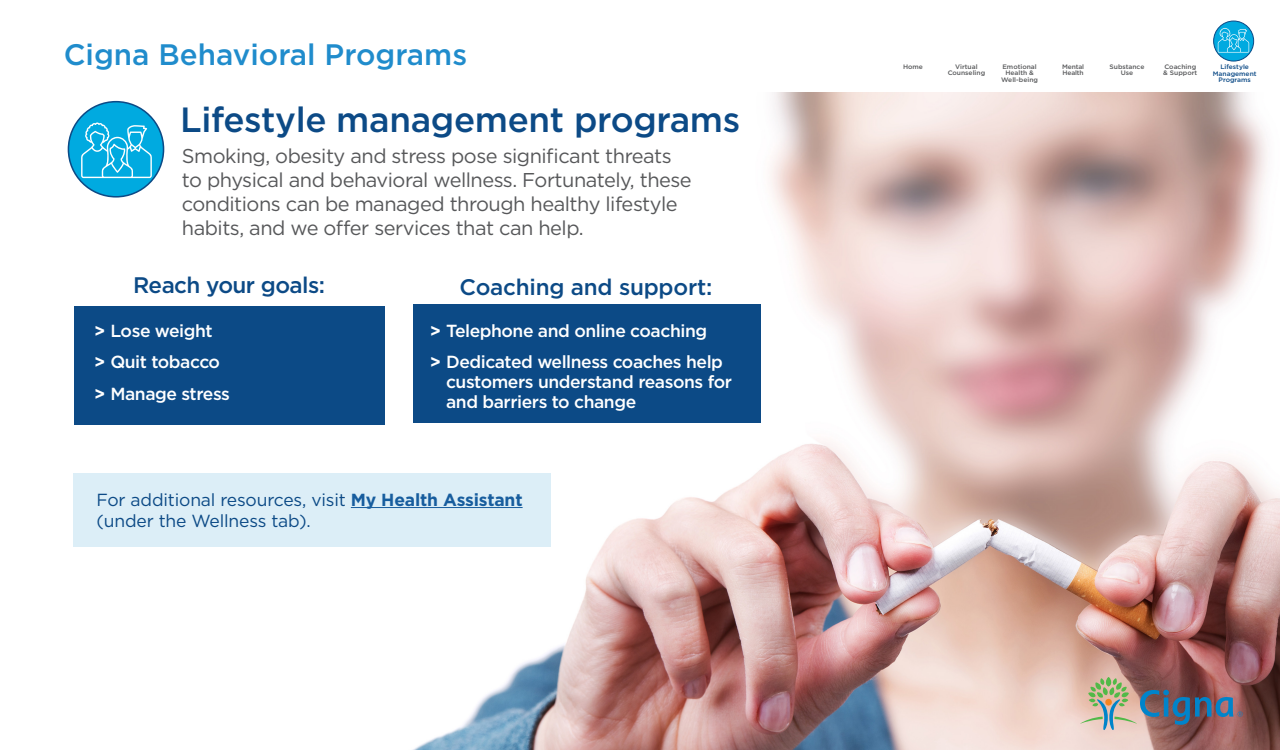
<style>
.page{position:relative;width:1280px;height:750px;background:#fff}
.page>*{position:absolute;margin:0;border:0;box-sizing:border-box;transform-origin:0 0}
.t1{font:500 35px "Gotham";letter-spacing:-.01em;color:#0c4a86}
.t2{font:500 29.62px "Gotham";color:#208ccc}
.t3{font:500 22.5px "Gotham";letter-spacing:-.01em;color:#0c4a86}
.t4{font:20px/24px "Gotham";letter-spacing:-.025em;color:#57585a}
.t5{font:500 17.5px/20px "Gotham";letter-spacing:-.025em;color:#fff}
.t6{font:17.5px/21px "Gotham";letter-spacing:-.01em;color:#0c4a86}
.t7{font:500 6.5px/6.5px "Gotham";color:#58595b;text-align:center;scale:1.04 1}
.t8{font:500 6.5px/6.5px "Gotham";color:#0c4a86;text-align:center;scale:1.04 1}
.t9{font:500 6.5px/6.5px "Gotham";letter-spacing:-.025em;color:#58595b;scale:1.04 1}
.s1{font-weight:700}
.s2{font-weight:700;color:#175d9e}
</style>
<div class="page">
<img style="left:152px;top:92px;width:1128px;height:658px">
<div style="left:74px;top:306px;width:310px;height:119px;background:#0c4a86"></div>
<div style="left:413px;top:305px;width:348px;height:118px;background:#0c4a86"></div>
<div style="left:68px;top:102px;width:96px;height:95px;background:#00aae0;border-radius:50%"></div>
<div style="left:68px;top:101px;width:96px;height:97px;border:2px solid #0c4a86;border-radius:50%"></div>
<svg style="left:81px;top:123px;width:71px;height:55px"></svg>
<svg style="left:1214px;top:21px;width:40px;height:40px"></svg>
<div style="left:1213px;top:21px;width:41px;height:40px;border:1px solid #0c4a86;border-radius:50%"></div>
<svg style="left:1218px;top:28px;width:31px;height:25px"></svg>
<svg style="left:1080px;top:677px;width:163px;height:53px;background:#8e7f7d"></svg>
<div style="left:74px;top:473px;width:477px;height:74px;background:#dceef7"></div>
<hr style="left:351px;top:507px;width:172px;height:1px;background:#175d9e">
<p class="t2" style="left:64px;top:35px;width:405px">Cigna Behavioral Programs</p>
<p class="t1" style="left:180px;top:97px;width:562px">Lifestyle management programs</p>
<p class="t4" style="left:182px;top:144px;width:511px">Smoking, obesity and stress pose significant threats to physical and behavioral wellness. Fortunately, these conditions can be managed through healthy lifestyle habits, and we offer services that can help.</p>
<p class="t3" style="left:133px;top:270px;width:193px">Reach your goals:</p>
<p class="t5" style="left:94px;top:321px;width:120px"><span class="s1">&gt;</span> Lose weight</p>
<p class="t5" style="left:94px;top:352px;width:128px"><span class="s1">&gt;</span> Quit tobacco</p>
<p class="t5" style="left:94px;top:383px;width:137px"><span class="s1">&gt;</span> Manage stress</p>
<p class="t3" style="left:460px;top:272px;width:254px">Coaching and support:</p>
<p class="t5" style="left:430px;top:321px;width:279px"><span class="s1">&gt;</span> Telephone and online coaching</p>
<p class="t5" style="left:446px;top:352px;width:287px;text-indent:-16px"><span class="s1">&gt;</span> Dedicated wellness coaches help customers understand reasons for and barriers to change</p>
<p class="t6" style="left:96px;top:489px;width:428px">For additional resources, visit <span class="s2">My Health Assistant </span>(under the Wellness tab).</p>
<p class="t7" style="left:903px;top:63px;width:21px">Home</p>
<p class="t9" style="left:1062px;top:63px;width:22px">Mental<br>Health</p>
<p class="t7" style="left:1110px;top:63px;width:35px">Substance<br>Use</p>
<p class="t7" style="left:1163px;top:63px;width:34px;text-align:left">Coaching &amp; Support</p>
<p class="t7" style="left:948px;top:63px;width:38px">Virtual<br>Counseling</p>
<p class="t7" style="left:1001px;top:63px;width:37px">Emotional<br>Health &amp;<br>Well-being</p>
<p class="t8" style="left:1213px;top:64px;width:44px">Lifestyle<br>Management<br>Programs</p>
</div>
